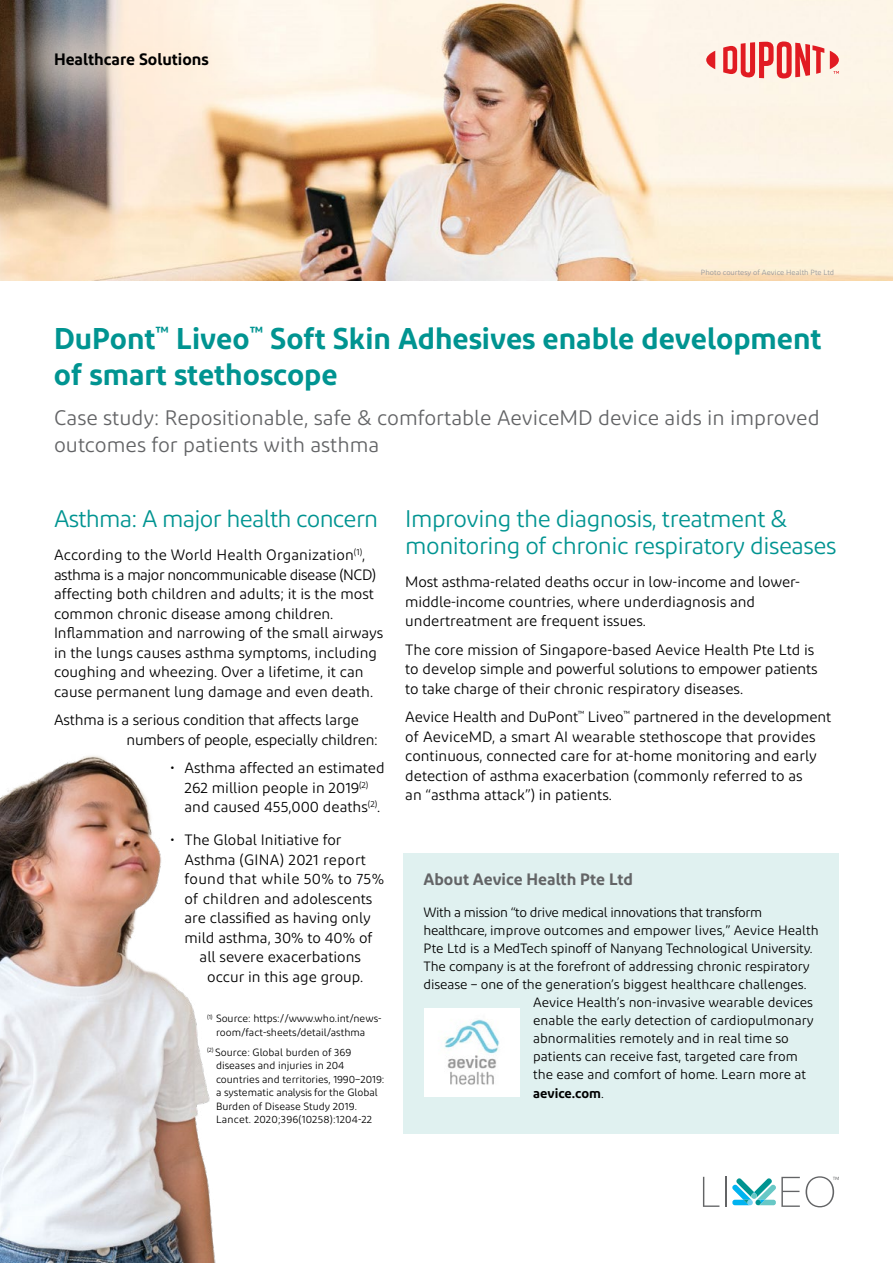
<style>
.page{position:relative;width:893px;height:1263px;background:#fff}
.page>*{position:absolute;margin:0;border:0;box-sizing:border-box;transform-origin:0 0}
.t1{font:600 30px/36px "Diodrum";color:#009491}
.t2{font:24px/27px "Diodrum";letter-spacing:-.02em;color:#009491}
.t3{font:21px/27px "Diodrum";color:#636466}
.t4{font:600 16.5px "Diodrum";color:#636466}
.t5{font:600 16.5px "Diodrum";color:#000}
.t6{font:15px/19.5px "Diodrum";color:#000}
.t7{font:15px/19.5px "Diodrum";letter-spacing:-.02em;color:#000}
.t8{font:15px "Diodrum";letter-spacing:.02em;color:#000}
.t9{font:13.5px "Diodrum";letter-spacing:-.005em;color:#000}
.t10{font:13.5px "Diodrum";letter-spacing:-.025em;color:#000}
.t11{font:600 13.5px "Diodrum";color:#000}
.t12{font:10.5px/13.5px "Diodrum";color:#000}
.t13{font:7.5px "Diodrum";color:#939598}
.s1{font-weight:400}
</style>
<div class="page">
<img style="left:0;top:756px;width:216px;height:507px">
<img style="left:0;top:0;width:893px;height:280px">
<div style="left:0;top:0;width:272px;height:130px;background:#ffecd8;opacity:.6"></div>
<svg style="left:706px;top:51px;width:9px;height:18px"></svg>
<svg style="left:723px;top:41px;width:101px;height:38px;background:#ef8986"></svg>
<svg style="left:830px;top:51px;width:9px;height:23px"></svg>
<svg style="left:703px;top:1177px;width:16px;height:30px"></svg>
<hr style="left:725px;top:1177px;width:2px;height:30px;background:#636466">
<svg style="left:732px;top:1176px;width:107px;height:31px"></svg>
<div style="left:403px;top:853px;width:436px;height:280px;background:#e0f1f0"></div>
<div style="left:424px;top:1008px;width:96px;height:89px;background:#fff"></div>
<img style="left:444px;top:1019px;width:55px;height:66px">
<p class="t5" style="left:54px;top:49px;width:156px">Healthcare Solutions</p>
<p class="t13" style="left:701px;top:268px;width:135px">Photo courtesy of Aevice Health Pte Ltd</p>
<h1 class="t1" style="left:54px;top:319px;width:769px">DuPont<sup>™</sup> Liveo<sup>™</sup> Soft Skin Adhesives enable development of smart stethoscope</h1>
<h3 class="t3" style="left:54px;top:404px;width:767px">Case study: Repositionable, safe &amp; comfortable AeviceMD device aids in improved outcomes for patients with asthma</h3>
<h2 class="t2" style="left:54px;top:505px;width:326px">Asthma: A major health concern</h2>
<p class="t6" style="left:54px;top:545px;width:331px">According to the World Health Organization<sup>(1)</sup>, asthma is a major noncommunicable disease (NCD) affecting both children and adults; it is the most common chronic disease among children.<br>Inflammation and narrowing of the small airways in the lungs causes asthma symptoms, including coughing and wheezing. Over a lifetime, it can cause permanent lung damage and even death.</p>
<p class="t7" style="left:127px;top:710px;width:253px;text-indent:-73px">Asthma is a serious condition that affects large numbers of people, especially children:</p>
<p class="t6" style="left:184px;top:758px;width:202px;text-indent:-14px">• Asthma affected an estimated<br>262 million people in 2019<sup>(2) </sup>and caused 455,000 deaths<sup>(2)</sup>.</p>
<p class="t6" style="left:170px;top:830px;width:173px">• The Global Initiative for</p>
<p class="t8" style="left:184px;top:850px;width:183px">Asthma (GINA) 2021 report</p>
<p class="t8" style="left:184px;top:870px;width:201px">found that while 50% to 75%</p>
<p class="t6" style="left:184px;top:888px;width:189px">of children and adolescents</p>
<p class="t6" style="left:184px;top:908px;width:188px">are classified as having only</p>
<p class="t6" style="left:184px;top:927px;width:189px">mild asthma, 30% to 40% of</p>
<p class="t6" style="left:200px;top:947px;width:163px">all severe exacerbations</p>
<p class="t6" style="left:207px;top:966px;width:158px">occur in this age group.</p>
<p class="t12" style="left:216px;top:1011px;width:167px;text-indent:-9px"><sup>(1)</sup> Source: https://www.who.int/news&shy;room/fact-sheets/detail/asthma</p>
<p class="t12" style="left:216px;top:1045px;width:170px;text-indent:-9px"><sup>(2)</sup> Source: Global burden of 369 diseases and injuries in 204 countries and territories, 1990–2019: a systematic analysis for the Global Burden of Disease Study 2019.<br>Lancet. 2020;396(10258):1204-22</p>
<h2 class="t2" style="left:405px;top:505px;width:433px">Improving the diagnosis, treatment &amp; monitoring of chronic respiratory diseases</h2>
<p class="t6" style="left:405px;top:572px;width:396px">Most asthma-related deaths occur in low-income and lower&shy;middle-income countries, where underdiagnosis and undertreatment are frequent issues.</p>
<p class="t6" style="left:405px;top:639px;width:414px">The core mission of Singapore-based Aevice Health Pte Ltd is to develop simple and powerful solutions to empower patients to take charge of their chronic respiratory diseases.</p>
<p class="t6" style="left:405px;top:707px;width:427px">Aevice Health and DuPont<sup>™</sup> Liveo<sup>™</sup> partnered in the development of AeviceMD, a smart AI wearable stethoscope that provides continuous, connected care for at-home monitoring and early detection of asthma exacerbation (commonly referred to as<br>an “asthma attack”) in patients.</p>
<p class="t4" style="left:423px;top:869px;width:211px">About Aevice Health Pte Ltd</p>
<p class="t10" style="left:423px;top:904px;width:340px">With a mission “to drive medical innovations that transform</p>
<p class="t9" style="left:423px;top:922px;width:397px">healthcare, improve outcomes and empower lives,” Aevice Health</p>
<p class="t9" style="left:423px;top:940px;width:391px">Pte Ltd is a MedTech spinoff of Nanyang Technological University.</p>
<p class="t9" style="left:423px;top:958px;width:388px">The company is at the forefront of addressing chronic respiratory</p>
<p class="t9" style="left:423px;top:976px;width:385px">disease – one of the generation’s biggest healthcare challenges.</p>
<p class="t9" style="left:533px;top:994px;width:281px">Aevice Health’s non-invasive wearable devices</p>
<p class="t9" style="left:533px;top:1012px;width:282px">enable the early detection of cardiopulmonary</p>
<p class="t9" style="left:533px;top:1030px;width:257px">abnormalities remotely and in real time so</p>
<p class="t9" style="left:533px;top:1048px;width:266px">patients can receive fast, targeted care from</p>
<p class="t9" style="left:533px;top:1066px;width:274px">the ease and comfort of home. Learn more at</p>
<p class="t11" style="left:533px;top:1085px;width:72px">aevice.com<span class="s1">.</span></p>
</div>
